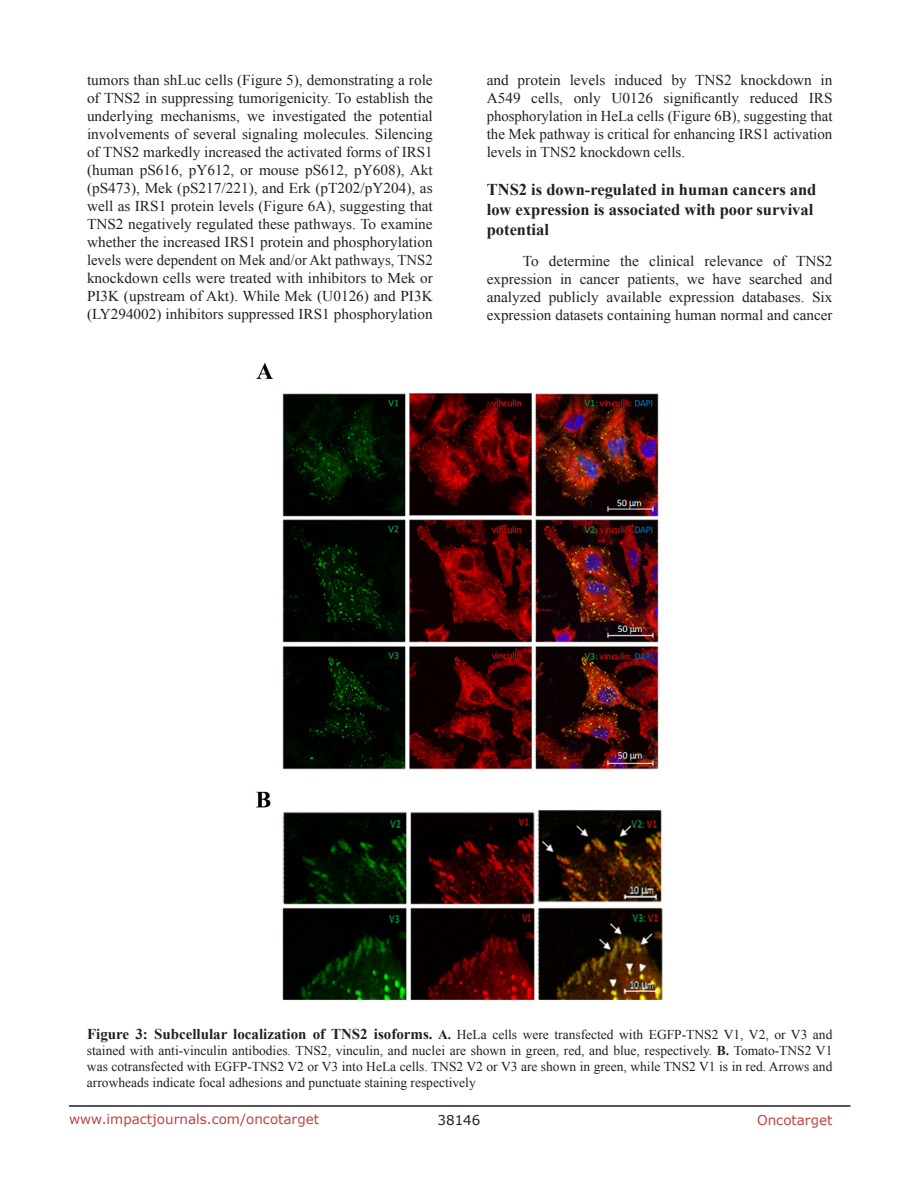
<style>
.page{position:relative;width:918px;height:1188px;background:#fff}
.page>*{position:absolute;margin:0;border:0;box-sizing:border-box;transform-origin:0 0}
.t1{font:700 16.5px/19.8px "Times New Roman";color:#231f20}
.t2{font:15px/18px "Times New Roman";color:#231f20;text-align:justify}
.t3{font:13.5px/16.2px "Times New Roman";color:#231f20;text-align:justify}
.t4{font:13.5px "Verdana";color:#c24141}
.t5{font:13.5px "Verdana";color:#231f20}
.s1{font-weight:700;font-size:15px}
.s2{font-weight:700}
</style>
<div class="page">
<hr style="left:69px;top:1105px;width:781px;height:2px;background:#231f20">
<img style="left:255px;top:363px;width:408px;height:638px">
<p class="t2" style="left:87px;top:71px;width:347px">tumors than shLuc cells (Figure 5), demonstrating a role of TNS2 in suppressing tumorigenicity. To establish the underlying mechanisms, we investigated the potential involvements of several signaling molecules. Silencing of TNS2 markedly increased the activated forms of IRS1 (human pS616, pY612, or mouse pS612, pY608), Akt (pS473), Mek (pS217/221), and Erk (pT202/pY204), as well as IRS1 protein levels (Figure 6A), suggesting that TNS2 negatively regulated these pathways. To examine whether the increased IRS1 protein and phosphorylation levels were dependent on Mek and/or Akt pathways, TNS2 knockdown cells were treated with inhibitors to Mek or PI3K (upstream of Akt). While Mek (U0126) and PI3K (LY294002) inhibitors suppressed IRS1 phosphorylation</p>
<p class="t2" style="left:487px;top:71px;width:347px">and protein levels induced by TNS2 knockdown in A549 cells, only U0126 significantly reduced IRS phosphorylation in HeLa cells (Figure 6B), suggesting that the Mek pathway is critical for enhancing IRS1 activation levels in TNS2 knockdown cells.</p>
<p class="t1" style="left:487px;top:179px;width:331px">TNS2 is down-regulated in human cancers and low expression is associated with poor survival potential</p>
<p class="t2" style="left:487px;top:252px;width:347px;text-indent:36px">To determine the clinical relevance of TNS2 expression in cancer patients, we have searched and analyzed publicly available expression databases. Six expression datasets containing human normal and cancer</p>
<p class="t3" style="left:87px;top:1026px;width:747px"><span class="s1">Figure 3: Subcellular localization of TNS2 isoforms.</span> <span class="s2">A.</span> HeLa cells were transfected with EGFP-TNS2 V1, V2, or V3 and stained with anti-vinculin antibodies. TNS2, vinculin, and nuclei are shown in green, red, and blue, respectively. <span class="s2">B.</span> Tomato-TNS2 V1 was cotransfected with EGFP-TNS2 V2 or V3 into HeLa cells. TNS2 V2 or V3 are shown in green, while TNS2 V1 is in red. Arrows and arrowheads indicate focal adhesions and punctuate staining respectively</p>
<p class="t4" style="left:69px;top:1110px;width:252px">www.impactjournals.com/oncotarget</p>
<p class="t5" style="left:438px;top:1111px;width:44px">38146</p>
<p class="t4" style="left:757px;top:1111px;width:77px">Oncotarget</p>
</div>
